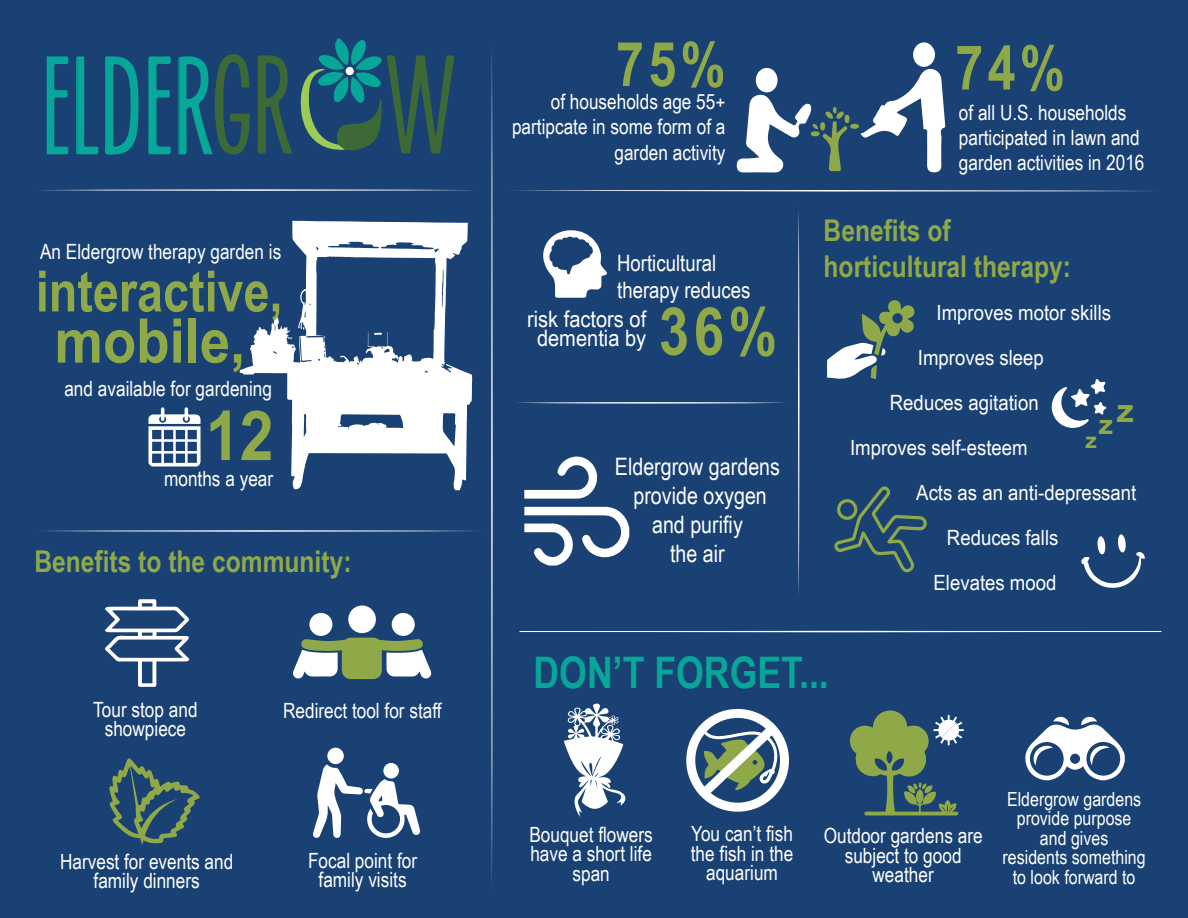
<style>
.page{position:relative;width:1188px;height:918px;background:#fff}
.page>*{position:absolute;margin:0;border:0;box-sizing:border-box;transform-origin:0 0}
.t1{font:700 69px "Arial Narrow";color:#90a948;scale:1.08 1}
.t2{font:700 66.3px "Arial Narrow";color:#90a948}
.t3{font:700 61.5px "Arial Narrow";color:#90a948;scale:1.08 1}
.t4{font:700 61.5px "Arial Narrow";color:#90a948}
.t5{font:700 57px "Arial Narrow";color:#90a948}
.t6{font:700 43.5px "Arial Narrow";color:#06a799}
.t7{font:700 30px/36px "Arial Narrow";color:#90a948}
.t8{font:24px/28.8px "Arial Narrow";color:#fff;text-align:center}
.t9{font:900 23.55px "Arial";color:#90a948}
.t10{font:22.65px/27.2px "Arial Narrow";color:#fff}
.t11{font:22.65px/19.4px "Arial Narrow";color:#fff;text-align:center;scale:1.08 1}
.t12{font:21px/19.5px "Arial Narrow";color:#fff;text-align:center}
.t13{font:21px/45px "Arial Narrow";color:#fff;scale:1.08 1}
.t14{font:900 19.65px "Arial";color:#90a948}
.t15{font:19.5px/19.5px "Arial Narrow";color:#fff;text-align:center}
.t16{font:900 15.75px "Arial";color:#90a948}
</style>
<div class="page">
<div style="left:0;top:1px;width:1188px;height:917px;background:#194174"></div>
<svg style="left:47px;top:56px;width:22px;height:98px"></svg>
<svg style="left:258px;top:55px;width:34px;height:99px"></svg>
<svg style="left:148px;top:56px;width:23px;height:99px"></svg>
<svg style="left:300px;top:39px;width:154px;height:115px"></svg>
<svg style="left:178px;top:54px;width:72px;height:101px"></svg>
<svg style="left:76px;top:56px;width:63px;height:99px"></svg>
<div style="left:346px;top:67px;width:8px;height:8px;background:#fff;border-radius:50%"></div>
<svg style="left:40px;top:189px;width:433px;height:2px"></svg>
<svg style="left:860px;top:68px;width:85px;height:104px"></svg>
<div style="left:913px;top:42px;width:22px;height:25px;background:#fff;border-radius:50%"></div>
<div style="left:756px;top:68px;width:22px;height:24px;background:#fff;border-radius:50%"></div>
<div style="left:850px;top:124px;width:9px;height:5px;background:#90a948;border-radius:50%"></div>
<svg style="left:737px;top:94px;width:112px;height:79px"></svg>
<svg style="left:491px;top:51px;width:2px;height:833px;background:#8499b4"></svg>
<svg style="left:514px;top:190px;width:639px;height:2px"></svg>
<svg style="left:239px;top:221px;width:233px;height:269px"></svg>
<svg style="left:374px;top:332px;width:8px;height:3px"></svg>
<svg style="left:148px;top:407px;width:53px;height:60px"></svg>
<svg style="left:520px;top:631px;width:641px;height:1px"></svg>
<svg style="left:564px;top:703px;width:62px;height:114px"></svg>
<svg style="left:850px;top:711px;width:114px;height:105px"></svg>
<svg style="left:693px;top:717px;width:91px;height:88px"></svg>
<div style="left:686px;top:709px;width:103px;height:103px;border:9px solid #fff;border-radius:50%"></div>
<svg style="left:827px;top:300px;width:88px;height:79px"></svg>
<svg style="left:524px;top:507px;width:105px;height:59px"></svg>
<svg style="left:524px;top:456px;width:74px;height:43px"></svg>
<svg style="left:1051px;top:379px;width:55px;height:49px"></svg>
<svg style="left:543px;top:230px;width:64px;height:68px"></svg>
<svg style="left:517px;top:402px;width:268px;height:2px"></svg>
<svg style="left:798px;top:210px;width:1px;height:385px"></svg>
<svg style="left:1081px;top:534px;width:64px;height:54px"></svg>
<svg style="left:834px;top:486px;width:93px;height:87px"></svg>
<svg style="left:1025px;top:716px;width:100px;height:64px"></svg>
<svg style="left:42px;top:530px;width:434px;height:2px"></svg>
<svg style="left:105px;top:599px;width:85px;height:88px"></svg>
<svg style="left:293px;top:638px;width:139px;height:41px"></svg>
<div style="left:348px;top:605px;width:28px;height:28px;background:#fff;border-radius:50%"></div>
<div style="left:392px;top:613px;width:23px;height:23px;background:#fff;border-radius:50%"></div>
<div style="left:309px;top:613px;width:23px;height:23px;background:#fff;border-radius:50%"></div>
<svg style="left:109px;top:758px;width:91px;height:86px"></svg>
<div style="left:327px;top:748px;width:17px;height:16px;background:#fff;border-radius:50%"></div>
<svg style="left:313px;top:764px;width:108px;height:74px"></svg>
<p class="t12" style="left:40px;top:241px;width:243px">An Eldergrow therapy garden is</p>
<h3 class="t5" style="left:36px;top:248px;width:248px">interactive,</h3>
<h3 class="t3" style="left:55px;top:294px;width:178px">mobile,</h3>
<p class="t12" style="left:64px;top:378px;width:209px">and available for gardening</p>
<h1 class="t1" style="left:206px;top:384px;width:64px">12</h1>
<p class="t12" style="left:164px;top:468px;width:111px">months a year</p>
<h3 class="t7" style="left:34px;top:542px;width:319px">Benefits to the community:</h3>
<p class="t12" style="left:93px;top:699px;width:106px">Tour stop and showpiece</p>
<p class="t12" style="left:283px;top:700px;width:160px">Redirect tool for staff</p>
<p class="t12" style="left:60px;top:851px;width:175px">Harvest for events and family dinners</p>
<p class="t12" style="left:308px;top:850px;width:111px">Focal point for family visits</p>
<h3 class="t4" style="left:616px;top:18px;width:111px">75%</h3>
<p class="t12" style="left:512px;top:88px;width:215px;line-height:25.2px;text-align:right">of households age 55+ partipcate in some form of a garden activity</p>
<h3 class="t4" style="left:955px;top:21px;width:111px">74%</h3>
<p class="t12" style="left:959px;top:99px;width:187px;line-height:25.2px;text-align:left">of all U.S. households participated in lawn and garden activities in 2016</p>
<h3 class="t7" style="left:824px;top:211px;width:249px">Benefits of horticultural therapy:</h3>
<p class="t10" style="left:617px;top:248px;width:135px">Horticultural therapy reduces</p>
<h2 class="t2" style="left:659px;top:281px;width:120px">36%</h2>
<p class="t11" style="left:527px;top:308px;width:112px">risk factors of dementia by</p>
<p class="t13" style="left:918px;top:289px;width:180px;text-indent:19px">Improves motor skills<br>Improves sleep</p>
<p class="t8" style="left:615px;top:452px;width:167px">Eldergrow gardens provide oxygen and purifiy<br>the air</p>
<p class="t13" style="left:890px;top:379px;width:139px">Reduces agitation</p>
<p class="t13" style="left:850px;top:424px;width:166px">Improves self-esteem</p>
<p class="t13" style="left:916px;top:469px;width:205px">Acts as an anti-depressant</p>
<p class="t9" style="left:1117px;top:396px;width:18px">Z</p>
<p class="t14" style="left:1099px;top:413px;width:16px">Z</p>
<p class="t16" style="left:1085px;top:431px;width:13px">Z</p>
<p class="t13" style="left:947px;top:514px;width:105px">Reduces falls</p>
<p class="t13" style="left:933px;top:559px;width:115px">Elevates mood</p>
<h3 class="t6" style="left:534px;top:639px;width:297px">DON’T FORGET...</h3>
<p class="t12" style="left:691px;top:824px;width:104px">You can’t fish the fish in the aquarium</p>
<p class="t12" style="left:529px;top:824px;width:125px">Bouquet flowers have a short life span</p>
<p class="t12" style="left:824px;top:825px;width:160px">Outdoor gardens are subject to good weather</p>
<p class="t15" style="left:1003px;top:789px;width:145px">Eldergrow gardens provide purpose and gives<br>residents something to look forward to</p>
</div>
